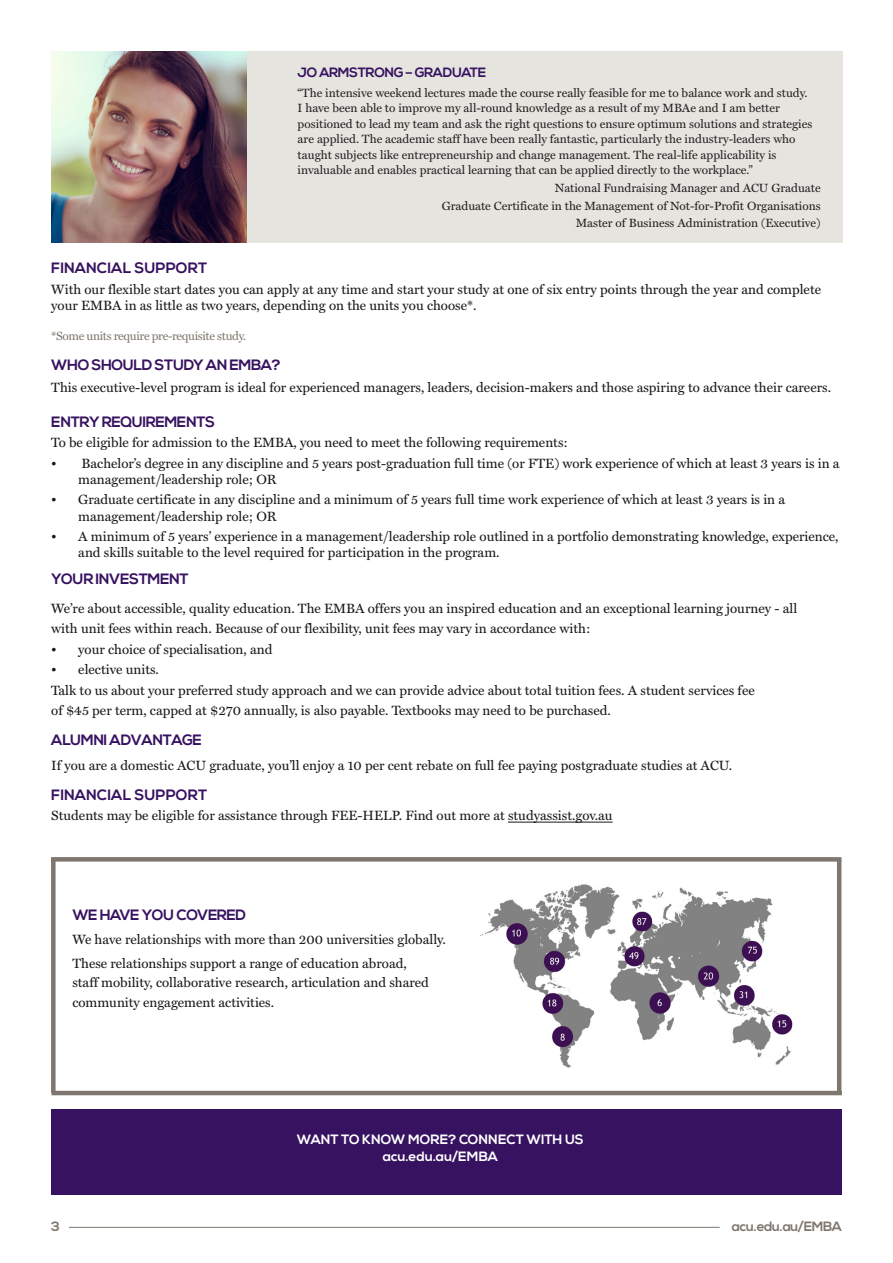
<style>
.page{position:relative;width:893px;height:1263px;background:#fff}
.page>*{position:absolute;margin:0;border:0;box-sizing:border-box;transform-origin:0 0}
._18_Body{font:700 15px "Nexa";letter-spacing:-.025em;color:#371260}
._18_Body-2{font:700 15px "Nexa";color:#371260}
._14_Subheading_-_L1{font:700 15px "Nexa";letter-spacing:-.03em;color:#371260}
._22_Credit{font:700 15px "Nexa";letter-spacing:-.03em;color:#371260}
._18_Body-3{font:13.5px/16.2px "Miller Text Roman";color:#181719}
._06_Back_cover_-_Adr{font:700 13.5px "Nexa";color:#fff}
._14_Subheading_-_L1-2{font:700 13.5px "Nexa";letter-spacing:-.03em;color:#371260}
._14_Subheading_-_L1-3{font:700 13.5px "Nexa";letter-spacing:-.03em;color:#7f776f}
._18_Body-4{font:12px/15.5px "Miller Text Roman";color:#231f20}
._18_Body-5{font:12px "Miller Text Roman";letter-spacing:-.03em;color:#7f776f}
</style>
<div class="page">
<img style="left:480px;top:821px;width:313px;height:247px">
<hr style="left:69px;top:1227px;width:651px;height:1px;background:#7f776f">
<hr style="left:508px;top:822px;width:105px;height:1px;background:#181719">
<div style="left:247px;top:51px;width:595px;height:191px;background:#e6e4df"></div>
<img style="left:51px;top:51px;width:196px;height:191px">
<div style="left:51px;top:1110px;width:790px;height:85px;background:#371260"></div>
<div style="left:51px;top:857px;width:790px;height:5px;background:#7f776f"></div>
<div style="left:51px;top:859px;width:5px;height:234px;background:#7f776f"></div>
<hr style="left:837px;top:860px;width:4px;height:234px;background:#7f776f">
<hr style="left:52px;top:1091px;width:790px;height:4px;background:#7f776f">
<p class="_14_Subheading_-_L1-2" style="left:298px;top:65px;width:190px">JO ARMSTRONG – GRADUATE</p>
<p class="_18_Body-4" style="left:298px;top:85px;width:516px">“The intensive weekend lectures made the course really feasible for me to balance work and study.<br>I have been able to improve my all-round knowledge as a result of my MBAe and I am better positioned to lead my team and ask the right questions to ensure optimum solutions and strategies are applied. The academic staff have been really fantastic, particularly the industry-leaders who taught subjects like entrepreneurship and change management. The real-life applicability is invaluable and enables practical learning that can be applied directly to the workplace.”</p>
<p class="_18_Body-4" style="left:555px;top:180px;width:267px">National Fundraising Manager and ACU Graduate</p>
<p class="_18_Body-4" style="left:442px;top:198px;width:380px">Graduate Certificate in the Management of Not-for-Profit Organisations</p>
<p class="_18_Body-4" style="left:576px;top:215px;width:246px">Master of Business Administration (Executive)</p>
<p class="_18_Body-2" style="left:51px;top:260px;width:158px">FINANCIAL SUPPORT</p>
<p class="_18_Body-3" style="left:51px;top:281px;width:771px">With our flexible start dates you can apply at any time and start your study at one of six entry points through the year and complete your EMBA in as little as two years, depending on the units you choose*.</p>
<p class="_18_Body-5" style="left:51px;top:329px;width:196px">*Some units require pre-requisite study.</p>
<p class="_18_Body" style="left:51px;top:356px;width:231px">WHO SHOULD STUDY AN EMBA?</p>
<p class="_18_Body-3" style="left:51px;top:379px;width:781px">This executive-level program is ideal for experienced managers, leaders, decision-makers and those aspiring to advance their careers.</p>
<p class="_14_Subheading_-_L1" style="left:51px;top:413px;width:165px">ENTRY REQUIREMENTS</p>
<p class="_18_Body-3" style="left:51px;top:435px;width:518px">To be eligible for admission to the EMBA, you need to meet the following requirements:</p>
<p class="_18_Body-3" style="left:78px;top:455px;width:763px;text-indent:-27px">• Bachelor’s degree in any discipline and 5 years post-graduation full time (or FTE) work experience of which at least 3 years is in a management/leadership role; OR</p>
<p class="_18_Body-3" style="left:78px;top:492px;width:708px;text-indent:-27px">• Graduate certificate in any discipline and a minimum of 5 years full time work experience of which at least 3 years is in a management/leadership role; OR</p>
<p class="_18_Body-3" style="left:78px;top:528px;width:762px;text-indent:-27px">• A minimum of 5 years’ experience in a management/leadership role outlined in a portfolio demonstrating knowledge, experience, and skills suitable to the level required for participation in the program.</p>
<p class="_22_Credit" style="left:51px;top:570px;width:139px">YOUR INVESTMENT</p>
<p class="_18_Body-3" style="left:51px;top:600px;width:747px">We’re about accessible, quality education. The EMBA offers you an inspired education and an exceptional learning journey - all</p>
<p class="_18_Body-3" style="left:51px;top:620px;width:541px">with unit fees within reach. Because of our flexibility, unit fees may vary in accordance with:</p>
<p class="_18_Body-3" style="left:51px;top:641px;width:223px">• your choice of specialisation, and</p>
<p class="_18_Body-3" style="left:51px;top:661px;width:109px">• elective units.</p>
<p class="_18_Body-3" style="left:51px;top:682px;width:705px">Talk to us about your preferred study approach and we can provide advice about total tuition fees. A student services fee</p>
<p class="_18_Body-3" style="left:51px;top:702px;width:561px">of $45 per term, capped at $270 annually, is also payable. Textbooks may need to be purchased.</p>
<p class="_18_Body" style="left:51px;top:731px;width:152px">ALUMNI ADVANTAGE</p>
<p class="_18_Body-3" style="left:51px;top:757px;width:682px">If you are a domestic ACU graduate, you’ll enjoy a 10 per cent rebate on full fee paying postgraduate studies at ACU.</p>
<p class="_18_Body-2" style="left:51px;top:786px;width:158px">FINANCIAL SUPPORT</p>
<p class="_18_Body-3" style="left:51px;top:807px;width:563px">Students may be eligible for assistance through FEE-HELP. Find out more at studyassist.gov.au</p>
<p class="_18_Body" style="left:72px;top:906px;width:175px">WE HAVE YOU COVERED</p>
<p class="_18_Body-3" style="left:72px;top:931px;width:375px">We have relationships with more than 200 universities globally.</p>
<p class="_18_Body-3" style="left:72px;top:953px;width:358px;line-height:19.5px">These relationships support a range of education abroad, staff mobility, collaborative research, articulation and shared community engagement activities.</p>
<p class="_06_Back_cover_-_Adr" style="left:297px;top:1131px;width:288px">WANT TO KNOW MORE? CONNECT WITH US</p>
<p class="_06_Back_cover_-_Adr" style="left:383px;top:1149px;width:117px">acu.edu.au/EMBA</p>
<p class="_14_Subheading_-_L1-3" style="left:51px;top:1219px;width:10px">3</p>
<p class="_14_Subheading_-_L1-3" style="left:732px;top:1219px;width:112px">acu.edu.au/EMBA</p>
</div>
